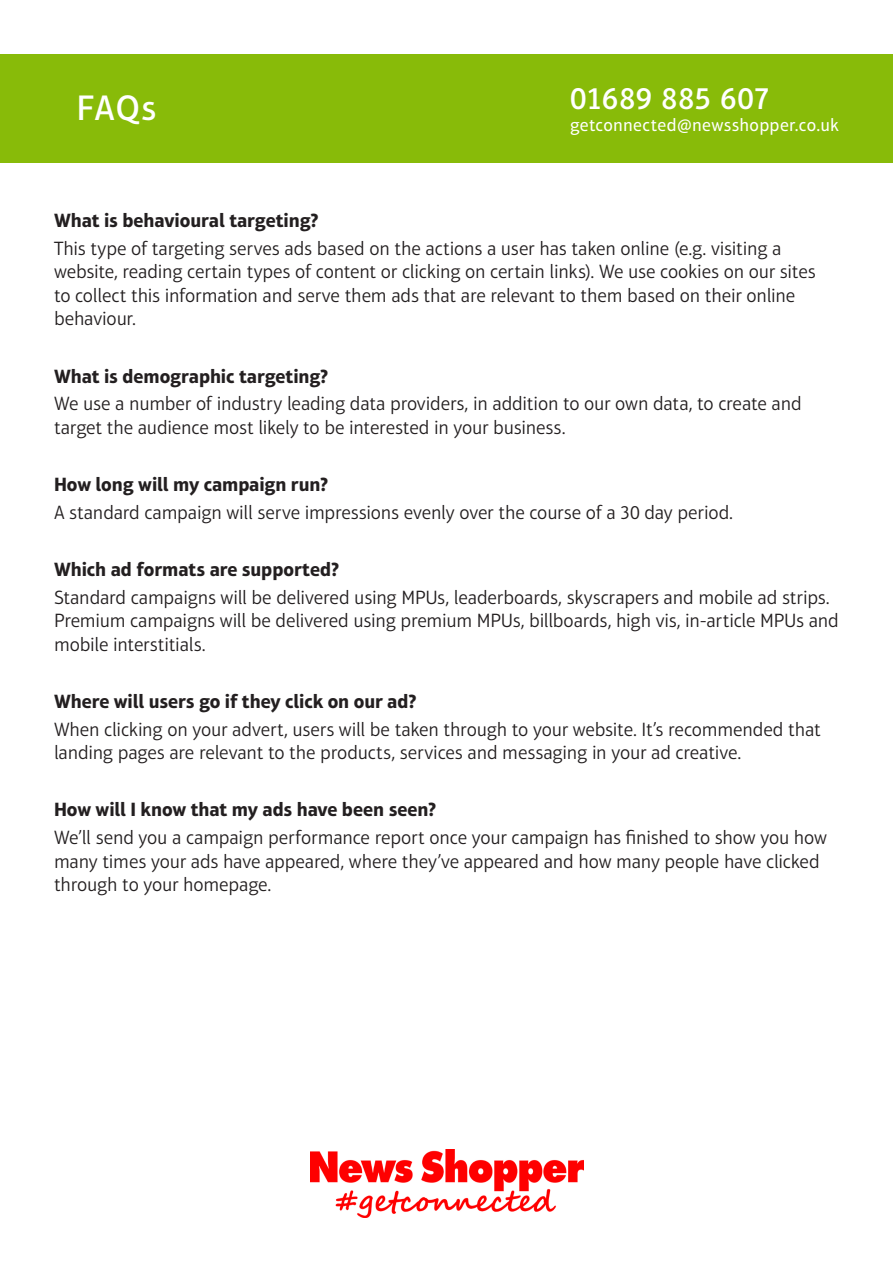
<style>
.page{position:relative;width:893px;height:1263px;background:#fff}
.page>*{position:absolute;margin:0;border:0;box-sizing:border-box;transform-origin:0 0}
.t1{font:500 36px "Aptifer Sans LT Pro";color:#fff}
.t2{font:500 31.5px "Aptifer Sans LT Pro";letter-spacing:.005em;color:#fff}
.t3{font:300 19.5px/23.4px "Aptifer Sans LT Pro";letter-spacing:-.01em;color:#231f20}
.t4{font:700 19.5px "Aptifer Sans LT Pro";letter-spacing:-.005em;color:#231f20}
.t5{font:18px "Aptifer Sans LT Pro";letter-spacing:.015em;color:#fff}
</style>
<div class="page">
<div style="left:0;top:54px;width:893px;height:108px;background:#88bb09"></div>
<img style="left:311px;top:1149px;width:272px;height:68px">
<p class="t1" style="left:77px;top:87px;width:82px">FAQs</p>
<p class="t2" style="left:570px;top:80px;width:202px">01689 885 607</p>
<p class="t5" style="left:570px;top:114px;width:270px">getconnected@newsshopper.co.uk</p>
<p class="t4" style="left:54px;top:209px;width:266px">What is behavioural targeting?</p>
<p class="t3" style="left:54px;top:237px;width:763px">This type of targeting serves ads based on the actions a user has taken online (e.g. visiting a website, reading certain types of content or clicking on certain links). We use cookies on our sites to collect this information and serve them ads that are relevant to them based on their online behaviour.</p>
<p class="t4" style="left:54px;top:364px;width:276px">What is demographic targeting?</p>
<p class="t3" style="left:54px;top:392px;width:749px">We use a number of industry leading data providers, in addition to our own data, to create and target the audience most likely to be interested in your business.</p>
<p class="t4" style="left:54px;top:473px;width:276px">How long will my campaign run?</p>
<p class="t3" style="left:54px;top:500px;width:681px">A standard campaign will serve impressions evenly over the course of a 30 day period.</p>
<p class="t4" style="left:54px;top:558px;width:287px">Which ad formats are supported?</p>
<p class="t3" style="left:54px;top:585px;width:786px">Standard campaigns will be delivered using MPUs, leaderboards, skyscrapers and mobile ad strips.<br>Premium campaigns will be delivered using premium MPUs, billboards, high vis, in-article MPUs and</p>
<p class="t3" style="left:54px;top:632px;width:153px">mobile interstitials.</p>
<p class="t4" style="left:54px;top:689px;width:364px">Where will users go if they click on our ad?</p>
<p class="t3" style="left:54px;top:717px;width:768px">When clicking on your advert, users will be taken through to your website. It’s recommended that</p>
<p class="t3" style="left:54px;top:741px;width:689px">landing pages are relevant to the products, services and messaging in your ad creative.</p>
<p class="t4" style="left:54px;top:798px;width:384px">How will I know that my ads have been seen?</p>
<p class="t3" style="left:54px;top:826px;width:775px">We’ll send you a campaign performance report once your campaign has finished to show you how many times your ads have appeared, where they’ve appeared and how many people have clicked through to your homepage.</p>
</div>
